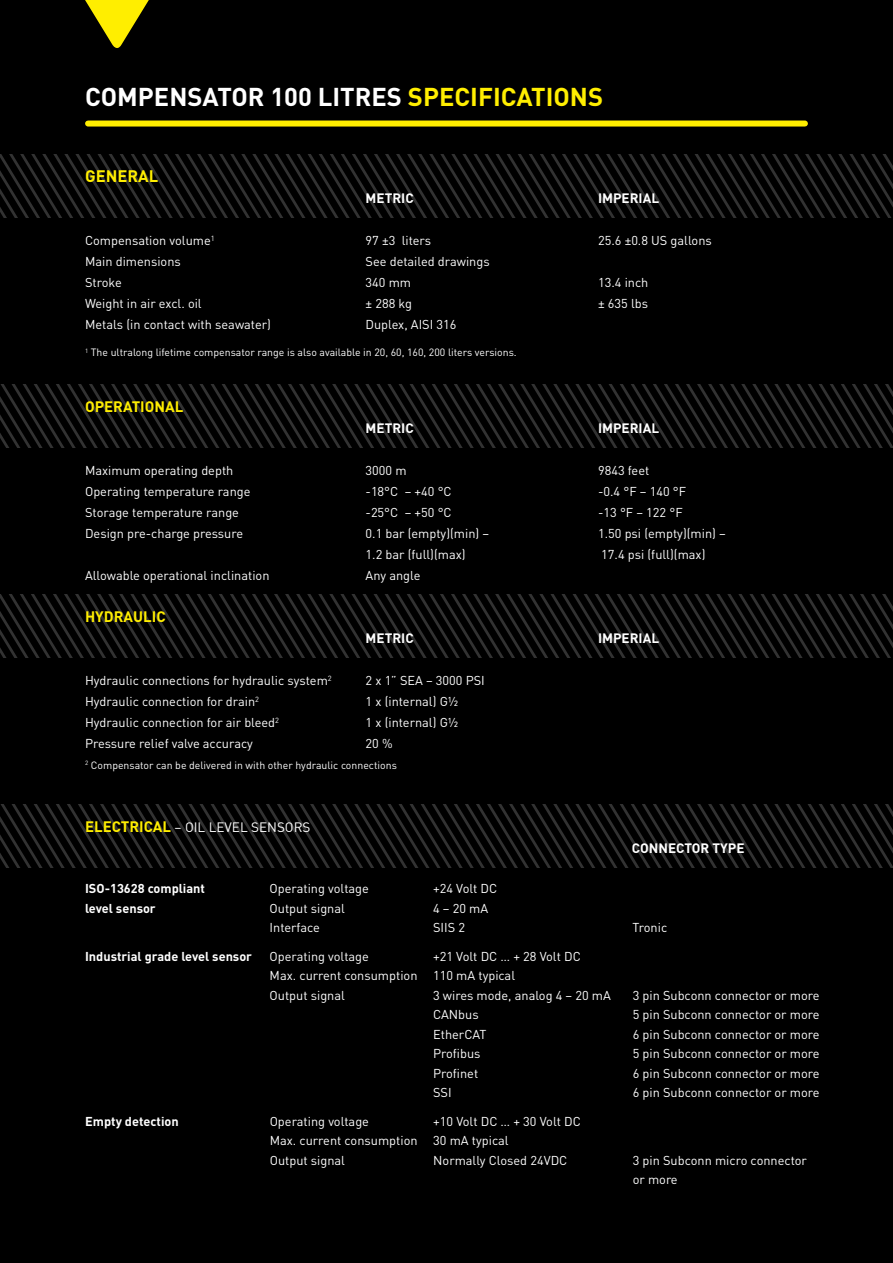
<style>
.page{position:relative;width:893px;height:1263px;background:#000}
.page>*{position:absolute;margin:0;border:0;box-sizing:border-box;transform-origin:0 0}
.t1{font:700 25.5px "DIN";color:#fff}
.t2{font:700 16.5px "DIN";color:#fe0}
.t3{font:700 15px "DIN";color:#fe0}
.t4{font:700 13.5px "DIN";color:#fff}
.t5{font:13.5px "DIN";color:#fff}
.t6{font:12.75px/19.5px "DIN";color:#fff}
.t7{font:700 12.75px "DIN";color:#fff}
.t8{font:10.5px "DIN";color:#fff}
.s1{color:#fe0}
.s2{font-weight:700;font-size:15px;color:#fe0}
</style>
<div class="page">
<svg style="left:0;top:154px;width:893px;height:63px"></svg>
<svg style="left:0;top:385px;width:893px;height:63px"></svg>
<svg style="left:0;top:595px;width:893px;height:63px"></svg>
<svg style="left:0;top:805px;width:893px;height:63px"></svg>
<svg style="left:85px;top:0;width:64px;height:48px"></svg>
<div style="left:88px;top:121px;width:717px;height:6px;background:#fe0"></div>
<h1 class="t1" style="left:85px;top:85px;width:520px">COMPENSATOR 100 LITRES <span class="s1">SPECIFICATIONS</span></h1>
<p class="t2" style="left:85px;top:169px;width:75px">GENERAL</p>
<p class="t4" style="left:366px;top:193px;width:50px">METRIC</p>
<p class="t4" style="left:598px;top:193px;width:63px">IMPERIAL</p>
<p class="t6" style="left:85px;top:232px;width:131px">Compensation volume<sup>1</sup></p>
<p class="t6" style="left:366px;top:232px;width:67px">97 ±3 liters</p>
<p class="t6" style="left:598px;top:232px;width:115px">25.6 ±0.8 US gallons</p>
<p class="t6" style="left:85px;top:253px;width:97px">Main dimensions</p>
<p class="t6" style="left:366px;top:253px;width:126px">See detailed drawings</p>
<p class="t6" style="left:85px;top:274px;width:38px">Stroke</p>
<p class="t6" style="left:366px;top:274px;width:47px">340 mm</p>
<p class="t6" style="left:598px;top:274px;width:52px">13.4 inch</p>
<p class="t6" style="left:85px;top:295px;width:118px">Weight in air excl. oil</p>
<p class="t6" style="left:366px;top:295px;width:48px">± 288 kg</p>
<p class="t6" style="left:598px;top:295px;width:52px">± 635 lbs</p>
<p class="t6" style="left:85px;top:316px;width:187px">Metals (in contact with seawater)</p>
<p class="t6" style="left:366px;top:316px;width:92px">Duplex, AISI 316</p>
<p class="t8" style="left:85px;top:348px;width:433px"><sup>1</sup> The ultralong lifetime compensator range is also available in 20, 60, 160, 200 liters versions.</p>
<p class="t3" style="left:85px;top:400px;width:100px">OPERATIONAL</p>
<p class="t4" style="left:366px;top:422px;width:50px">METRIC</p>
<p class="t4" style="left:598px;top:422px;width:63px">IMPERIAL</p>
<p class="t6" style="left:85px;top:461px;width:150px">Maximum operating depth</p>
<p class="t6" style="left:366px;top:461px;width:43px">3000 m</p>
<p class="t6" style="left:598px;top:461px;width:53px">9843 feet</p>
<p class="t6" style="left:85px;top:482px;width:167px">Operating temperature range</p>
<p class="t6" style="left:366px;top:482px;width:88px">-18°C – +40 °C</p>
<p class="t6" style="left:598px;top:482px;width:90px">-0.4 °F – 140 °F</p>
<p class="t6" style="left:85px;top:503px;width:155px">Storage temperature range</p>
<p class="t6" style="left:366px;top:503px;width:88px">-25°C – +50 °C</p>
<p class="t6" style="left:598px;top:503px;width:86px">-13 °F – 122 °F</p>
<p class="t6" style="left:85px;top:524px;width:160px">Design pre-charge pressure</p>
<p class="t6" style="left:366px;top:524px;width:125px">0.1 bar (empty)(min) –</p>
<p class="t6" style="left:598px;top:524px;width:129px">1.50 psi (empty)(min) –</p>
<p class="t6" style="left:366px;top:545px;width:102px">1.2 bar (full)(max)</p>
<p class="t6" style="left:601px;top:545px;width:106px">17.4 psi (full)(max)</p>
<p class="t6" style="left:85px;top:566px;width:186px">Allowable operational inclination</p>
<p class="t6" style="left:366px;top:566px;width:56px">Any angle</p>
<p class="t3" style="left:85px;top:610px;width:82px">HYDRAULIC</p>
<p class="t4" style="left:366px;top:632px;width:50px">METRIC</p>
<p class="t4" style="left:598px;top:632px;width:63px">IMPERIAL</p>
<p class="t6" style="left:85px;top:671px;width:248px">Hydraulic connections for hydraulic system<sup>2</sup></p>
<p class="t6" style="left:366px;top:671px;width:121px">2 x 1” SEA – 3000 PSI</p>
<p class="t6" style="left:85px;top:692px;width:176px">Hydraulic connection for drain<sup>2</sup></p>
<p class="t6" style="left:366px;top:692px;width:94px">1 x (internal) G½</p>
<p class="t6" style="left:85px;top:713px;width:196px">Hydraulic connection for air bleed<sup>2</sup></p>
<p class="t6" style="left:366px;top:713px;width:94px">1 x (internal) G½</p>
<p class="t6" style="left:85px;top:734px;width:169px">Pressure relief valve accuracy</p>
<p class="t6" style="left:366px;top:734px;width:29px">20 %</p>
<p class="t8" style="left:85px;top:760px;width:313px"><sup>2</sup> Compensator can be delivered in with other hydraulic connections</p>
<p class="t5" style="left:85px;top:821px;width:227px"><span class="s2">ELECTRICAL</span> – OIL LEVEL SENSORS</p>
<p class="t4" style="left:632px;top:842px;width:114px">CONNECTOR TYPE</p>
<p class="t7" style="left:85px;top:883px;width:122px">ISO-13628 COMPLIANT</p>
<p class="t6" style="left:270px;top:880px;width:101px">Operating voltage</p>
<p class="t6" style="left:433px;top:880px;width:66px">+24 Volt DC</p>
<p class="t7" style="left:85px;top:903px;width:72px">LEVEL SENSOR</p>
<p class="t6" style="left:270px;top:899px;width:77px">Output signal</p>
<p class="t6" style="left:433px;top:899px;width:57px">4 – 20 mA</p>
<p class="t6" style="left:270px;top:919px;width:52px">Interface</p>
<p class="t6" style="left:433px;top:919px;width:34px">SIIS 2</p>
<p class="t6" style="left:633px;top:919px;width:36px">Tronic</p>
<p class="t7" style="left:85px;top:951px;width:168px">INDUSTRIAL GRADE LEVEL SENSOR</p>
<p class="t6" style="left:270px;top:947px;width:101px">Operating voltage</p>
<p class="t6" style="left:270px;top:947px;width:313px;text-indent:163px">+21 Volt DC … + 28 Volt DC<br>Max. current consumption 110 mA typical<br>Output signal</p>
<p class="t6" style="left:433px;top:986px;width:179px">3 wires mode, analog 4 – 20 mA</p>
<p class="t6" style="left:633px;top:986px;width:188px">3 pin Subconn connector or more</p>
<p class="t6" style="left:433px;top:1006px;width:47px">CANbus</p>
<p class="t6" style="left:633px;top:1006px;width:188px">5 pin Subconn connector or more</p>
<p class="t6" style="left:433px;top:1025px;width:55px">EtherCAT</p>
<p class="t6" style="left:633px;top:1025px;width:188px">6 pin Subconn connector or more</p>
<p class="t6" style="left:433px;top:1045px;width:49px">Profibus</p>
<p class="t6" style="left:633px;top:1045px;width:188px">5 pin Subconn connector or more</p>
<p class="t6" style="left:433px;top:1064px;width:47px">Profinet</p>
<p class="t6" style="left:633px;top:1064px;width:188px">6 pin Subconn connector or more</p>
<p class="t6" style="left:433px;top:1084px;width:20px">SSI</p>
<p class="t6" style="left:633px;top:1084px;width:188px">6 pin Subconn connector or more</p>
<p class="t6" style="left:270px;top:1112px;width:313px;text-indent:163px">+10 Volt DC … + 30 Volt DC<br>Max. current consumption 30 mA typical<br>Output signal</p>
<p class="t7" style="left:85px;top:1116px;width:95px">EMPTY DETECTION</p>
<p class="t6" style="left:270px;top:1112px;width:101px">Operating voltage</p>
<p class="t6" style="left:433px;top:1151px;width:136px">Normally Closed 24VDC</p>
<p class="t6" style="left:633px;top:1151px;width:176px">3 pin Subconn micro connector or more</p>
</div>
